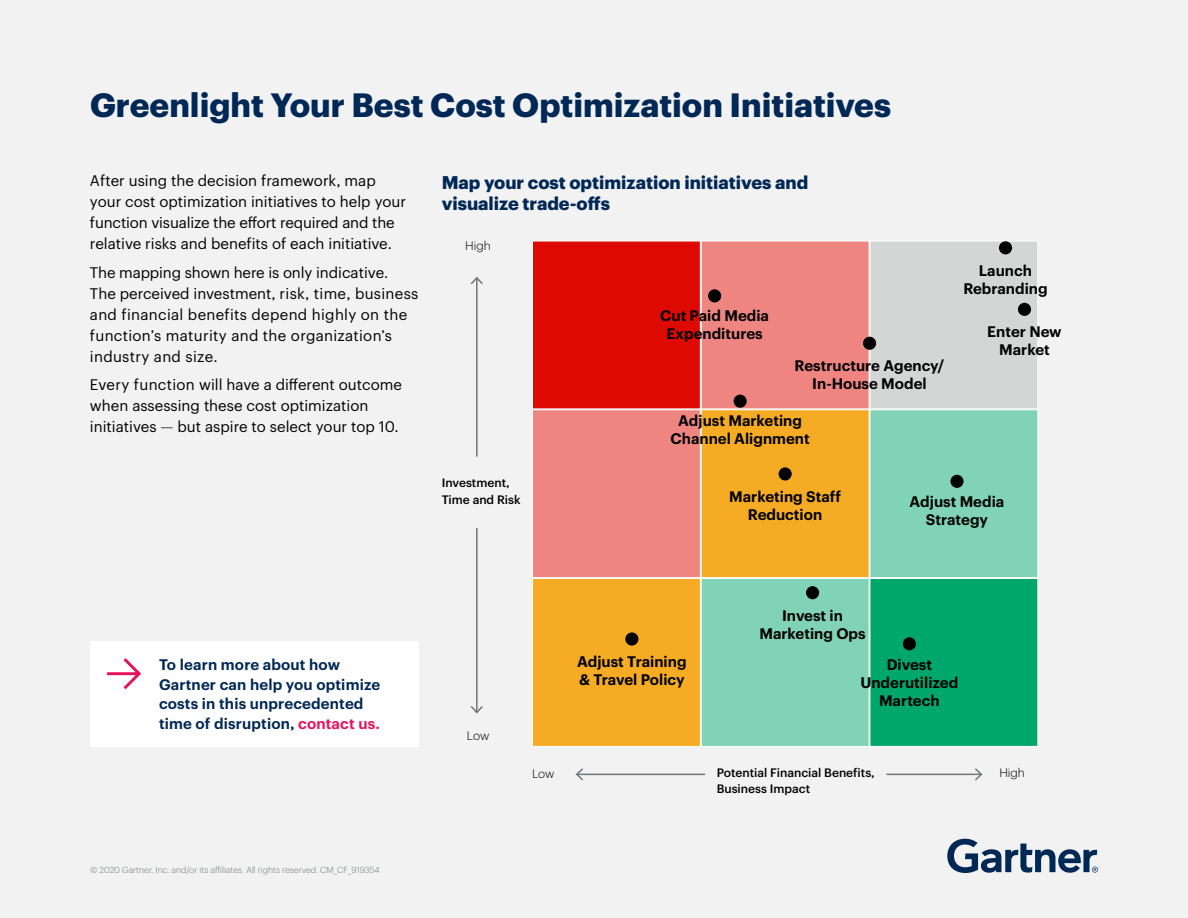
<style>
.page{position:relative;width:1188px;height:918px;background:#f2f2f2}
.page>*{position:absolute;margin:0;border:0;box-sizing:border-box;transform-origin:0 0}
.t1{font:700 33px "Graphik";color:#002856}
.t2{font:700 18px/21px "Graphik";color:#002856}
.t3{font:15px/21px "Graphik";color:#000}
.t4{font:600 15px/18px "Graphik";color:#000;text-align:center}
.t5{font:15px/21px "Graphik";letter-spacing:.02em;color:#000}
.t6{font:600 15px/19.5px "Graphik";letter-spacing:.01em;color:#002856}
.t7{font:500 12px/16.5px "Graphik";color:#000}
.t8{font:300 12px "Graphik";color:#000}
.t9{font:300 8.7px "Graphik";color:#6f7878}
.s1{font-weight:300}
.s2{color:#e81159}
</style>
<div class="page">
<hr style="left:476px;top:278px;width:2px;height:179px;background:#6f7878">
<svg style="left:470px;top:276px;width:13px;height:10px"></svg>
<hr style="left:577px;top:774px;width:128px;height:1px;background:#6f7878">
<svg style="left:575px;top:768px;width:10px;height:13px"></svg>
<hr style="left:886px;top:774px;width:95px;height:1px;background:#6f7878">
<svg style="left:973px;top:768px;width:10px;height:13px"></svg>
<hr style="left:476px;top:528px;width:2px;height:184px;background:#6f7878">
<svg style="left:471px;top:704px;width:12px;height:10px"></svg>
<div style="left:532px;top:241px;width:169px;height:168px;background:#de0a01;border:1px solid #fff"></div>
<div style="left:701px;top:241px;width:169px;height:168px;background:#ee8580;border:1px solid #fff"></div>
<div style="left:869px;top:241px;width:169px;height:168px;background:#d4d6d6;border:1px solid #fff"></div>
<div style="left:532px;top:409px;width:169px;height:169px;background:#ee8580;border:1px solid #fff"></div>
<div style="left:701px;top:409px;width:169px;height:169px;background:#f5ab23;border:1px solid #fff"></div>
<div style="left:869px;top:409px;width:169px;height:169px;background:#80d3b6;border:1px solid #fff"></div>
<div style="left:532px;top:578px;width:169px;height:169px;background:#f5ab23;border:1px solid #fff"></div>
<div style="left:701px;top:578px;width:169px;height:169px;background:#80d3b6;border:1px solid #fff"></div>
<div style="left:869px;top:578px;width:169px;height:169px;background:#00a76d;border:1px solid #fff"></div>
<div style="left:903px;top:637px;width:13px;height:13px;background:#000;border-radius:50%"></div>
<div style="left:708px;top:289px;width:13px;height:13px;background:#000;border-radius:50%"></div>
<div style="left:734px;top:395px;width:13px;height:13px;background:#000;border-radius:50%"></div>
<div style="left:625px;top:632px;width:13px;height:14px;background:#000;border-radius:50%"></div>
<div style="left:806px;top:586px;width:13px;height:13px;background:#000;border-radius:50%"></div>
<div style="left:999px;top:241px;width:13px;height:13px;background:#000;border-radius:50%"></div>
<div style="left:1018px;top:303px;width:13px;height:13px;background:#000;border-radius:50%"></div>
<div style="left:779px;top:467px;width:13px;height:14px;background:#000;border-radius:50%"></div>
<div style="left:863px;top:337px;width:13px;height:13px;background:#000;border-radius:50%"></div>
<div style="left:950px;top:475px;width:14px;height:13px;background:#000;border-radius:50%"></div>
<svg style="left:947px;top:839px;width:151px;height:34px"></svg>
<div style="left:90px;top:642px;width:328px;height:105px;background:#fff"></div>
<svg style="left:107px;top:658px;width:34px;height:32px"></svg>
<h1 class="t1" style="left:90px;top:79px;width:803px">Greenlight Your Best Cost Optimization Initiatives</h1>
<p class="t3" style="left:90px;top:169px;width:318px">After using the decision framework, map your cost optimization initiatives to help your function visualize the effort required and the relative risks and benefits of each initiative.</p>
<p class="t5" style="left:90px;top:260px;width:330px">The mapping shown here is only indicative.<br>The perceived investment, risk, time, business and financial benefits depend highly on the function’s maturity and the organization’s industry and size.</p>
<p class="t3" style="left:90px;top:373px;width:313px">Every function will have a different outcome when assessing these cost optimization initiatives <span class="s1">—</span> but aspire to select your top 10.</p>
<p class="t2" style="left:442px;top:170px;width:368px">Map your cost optimization initiatives and visualize trade-offs</p>
<p class="t8" style="left:465px;top:237px;width:27px">High</p>
<p class="t4" style="left:660px;top:305px;width:110px">Cut Paid Media<br>Expenditures</p>
<p class="t4" style="left:795px;top:356px;width:151px">Restructure Agency/<br>In-House Model</p>
<p class="t4" style="left:671px;top:410px;width:141px">Adjust Marketing<br>Channel Alignment</p>
<p class="t4" style="left:963px;top:260px;width:86px">Launch<br>Rebranding</p>
<p class="t4" style="left:987px;top:322px;width:76px">Enter New<br>Market</p>
<p class="t6" style="left:159px;top:654px;width:223px">To learn more about how<br>Gartner can help you optimize costs in this unprecedented time of disruption, <span class="s2">contact us.</span></p>
<p class="t9" style="left:90px;top:864px;width:291px">© 2020 Gartner, Inc. and/or its affiliates. All rights reserved. CM_CF_919354</p>
<p class="t9" style="left:215px;top:864px;width:7px">f</p>
<p class="t7" style="left:442px;top:473px;width:80px">Investment,<br>Time and Risk</p>
<p class="t4" style="left:729px;top:486px;width:113px">Marketing Staff<br>Reduction</p>
<p class="t4" style="left:910px;top:491px;width:96px">Adjust Media<br>Strategy</p>
<p class="t8" style="left:467px;top:727px;width:24px">Low</p>
<p class="t4" style="left:577px;top:651px;width:111px;text-align:left">Adjust Training &amp; Travel Policy</p>
<p class="t4" style="left:759px;top:605px;width:108px">Invest in<br>Marketing Ops</p>
<p class="t4" style="left:860px;top:654px;width:99px">Divest<br>Underutilized<br>Martech</p>
<p class="t8" style="left:532px;top:765px;width:24px">Low</p>
<p class="t8" style="left:999px;top:764px;width:27px">High</p>
<p class="t7" style="left:717px;top:763px;width:160px">Potential Financial Benefits,<br>Business Impact</p>
</div>
